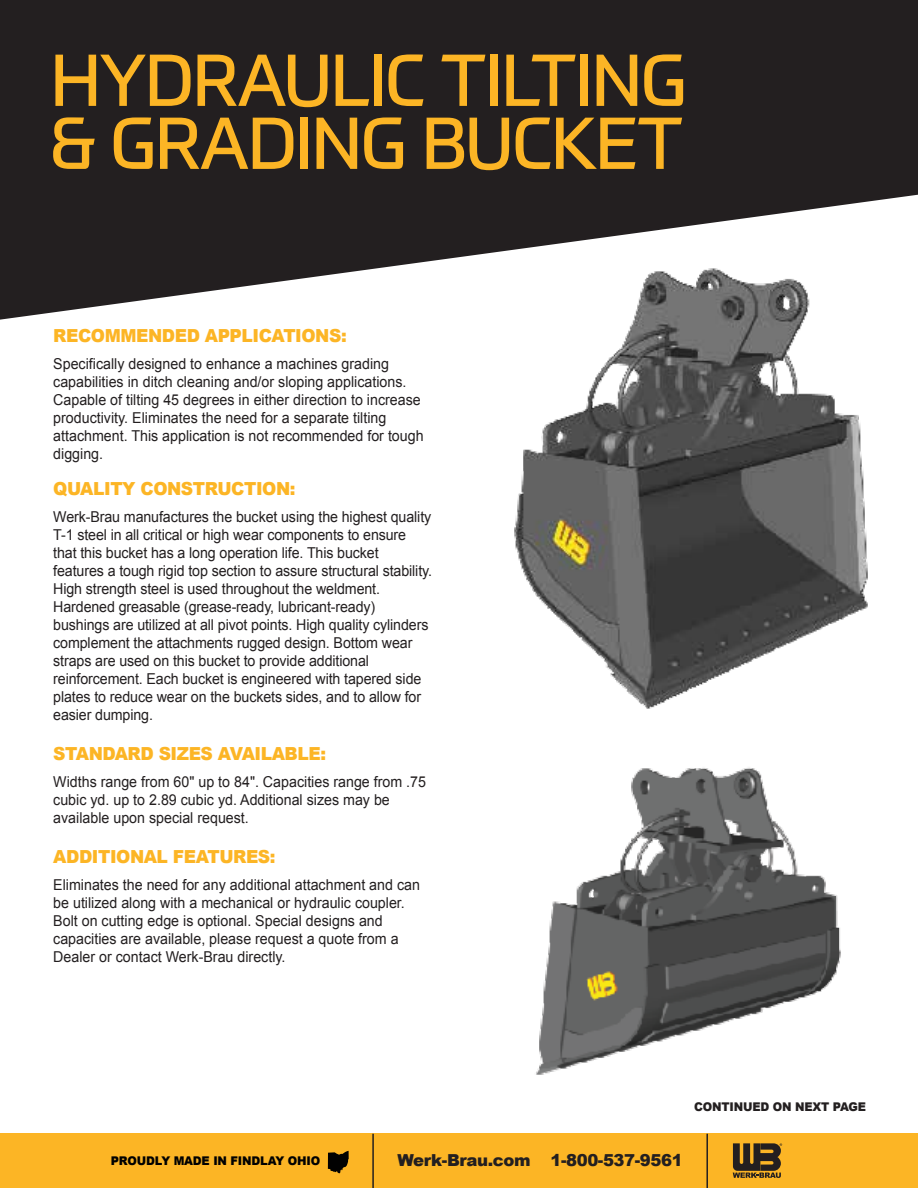
<style>
.page{position:relative;width:918px;height:1188px;background:#fff}
.page>*{position:absolute;margin:0;border:0;box-sizing:border-box;transform-origin:0 0}
.t1{font:72px/63px "Prometo";letter-spacing:-.025em;color:#fcb525}
.t2{font:900 18px "Arial";letter-spacing:-.025em;color:#fcb525;scale:.95 1}
.t3{font:900 16.5px "Arial";letter-spacing:-.025em;color:#231f20}
.t4{font:15px/18px "Arial";color:#231f20;scale:.95 1}
.t5{font:900 12px "Arial";letter-spacing:-.015em;color:#010101;scale:.95 1}
.t6{font:900 12px "Arial";letter-spacing:-.015em;color:#231f20;scale:.95 1}
</style>
<div class="page">
<svg style="left:0;top:0;width:918px;height:320px;background:#373334"></svg>
<div style="left:0;top:1134px;width:918px;height:54px;background:#fcb525"></div>
<svg style="left:328px;top:1151px;width:21px;height:23px"></svg>
<hr style="left:372px;top:1134px;width:2px;height:54px;background:#231f20">
<hr style="left:706px;top:1134px;width:2px;height:54px;background:#231f20">
<svg style="left:733px;top:1143px;width:49px;height:35px"></svg>
<img style="left:391px;top:256px;width:527px;height:453px">
<img style="left:536px;top:767px;width:305px;height:308px">
<h1 class="t1" style="left:50px;top:48px;width:638px">HYDRAULIC TILTING &amp; GRADING BUCKET</h1>
<p class="t2" style="left:53px;top:322px;width:310px">RECOMMENDED APPLICATIONS:</p>
<p class="t4" style="left:53px;top:355px;width:391px">Specifically designed to enhance a machines grading capabilities in ditch cleaning and/or sloping applications.<br>Capable of tilting 45 degrees in either direction to increase productivity. Eliminates the need for a separate tilting attachment. This application is not recommended for tough digging.</p>
<p class="t2" style="left:53px;top:476px;width:257px">QUALITY CONSTRUCTION:</p>
<p class="t4" style="left:53px;top:508px;width:400px">Werk-Brau manufactures the bucket using the highest quality T-1 steel in all critical or high wear components to ensure that this bucket has a long operation life. This bucket features a tough rigid top section to assure structural stability.<br>High strength steel is used throughout the weldment.<br>Hardened greasable (grease-ready, lubricant-ready) bushings are utilized at all pivot points. High quality cylinders complement the attachments rugged design. Bottom wear straps are used on this bucket to provide additional reinforcement. Each bucket is engineered with tapered side plates to reduce wear on the buckets sides, and to allow for easier dumping.</p>
<p class="t2" style="left:53px;top:740px;width:289px">STANDARD SIZES AVAILABLE:</p>
<p class="t4" style="left:53px;top:773px;width:394px">Widths range from 60" up to 84". Capacities range from .75 cubic yd. up to 2.89 cubic yd. Additional sizes may be available upon special request.</p>
<p class="t2" style="left:53px;top:843px;width:236px">ADDITIONAL FEATURES:</p>
<p class="t4" style="left:53px;top:875px;width:388px">Eliminates the need for any additional attachment and can be utilized along with a mechanical or hydraulic coupler.<br>Bolt on cutting edge is optional. Special designs and capacities are available, please request a quote from a Dealer or contact Werk-Brau directly.</p>
<p class="t6" style="left:694px;top:1098px;width:182px">CONTINUED ON NEXT PAGE</p>
<p class="t5" style="left:111px;top:1152px;width:222px">PROUDLY MADE IN FINDLAY OHIO</p>
<p class="t3" style="left:398px;top:1148px;width:287px">Werk-Brau.com 1-800-537-9561</p>
</div>
